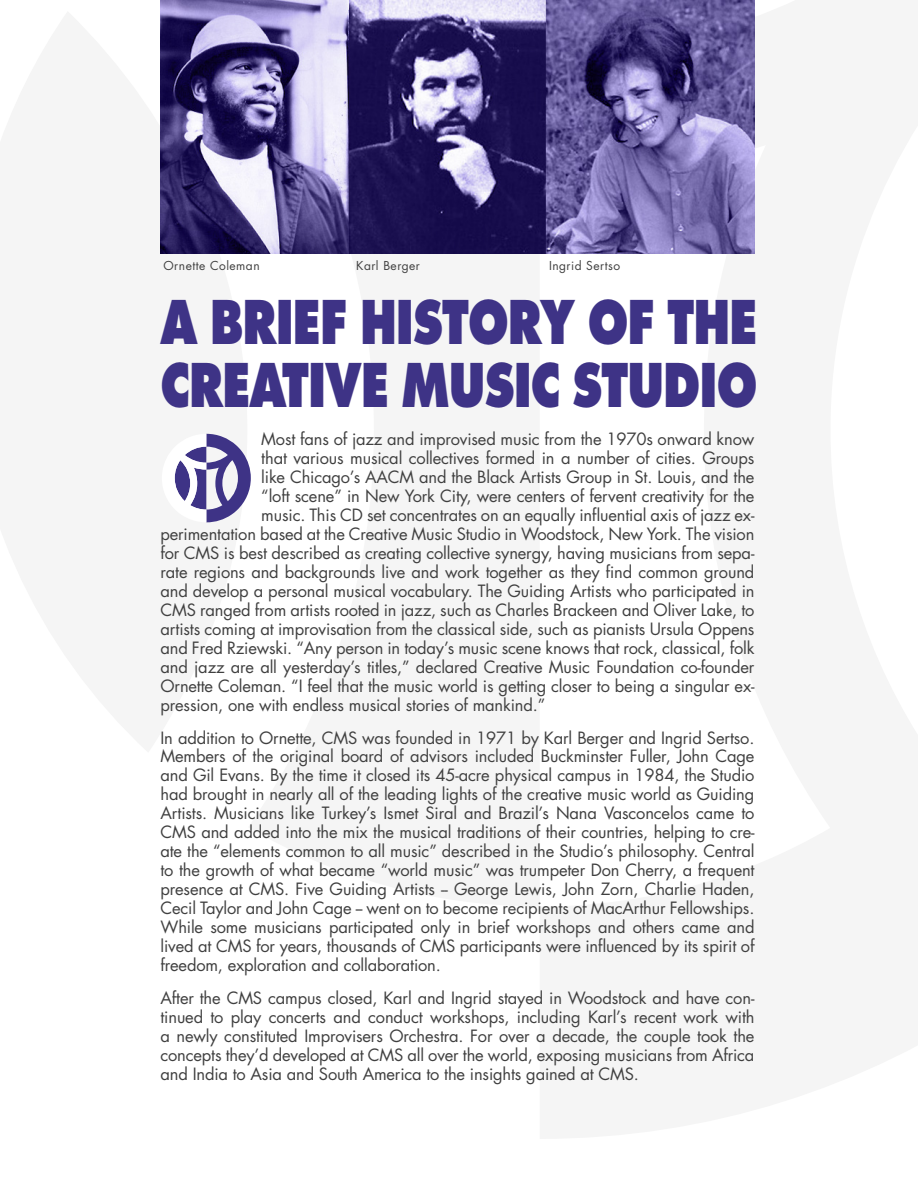
<style>
.page{position:relative;width:918px;height:1188px;background:#fff}
.page>*{position:absolute;margin:0;border:0;box-sizing:border-box;transform-origin:0 0}
.t1{font:800 58.5px/62.1px "Futura";letter-spacing:-.02em;color:#3e3386;scale:.77 1}
.t2{font:16.5px/18.9px "Futura";letter-spacing:-.01em;color:#404040;text-align:justify}
.t3{font:12px "Futura";letter-spacing:.04em;color:#404040}
</style>
<div class="page">
<img style="left:160px;top:0;width:594px;height:253px">
<svg style="left:174px;top:434px;width:77px;height:88px"></svg>
<p class="t3" style="left:164px;top:258px;width:98px">Ornette Coleman</p>
<p class="t3" style="left:356px;top:258px;width:65px">Karl Berger</p>
<p class="t3" style="left:549px;top:258px;width:73px">Ingrid Sertso</p>
<h1 class="t1" style="left:160px;top:292px;width:777px">A BRIEF HISTORY OF THE<br>CREATIVE MUSIC STUDIO</h1>
<p class="t2" style="left:261px;top:430px;width:495px">Most fans of jazz and improvised music from the 1970s onward know</p>
<p class="t2" style="left:261px;top:449px;width:495px">that various musical collectives formed in a number of cities. Groups</p>
<p class="t2" style="left:261px;top:468px;width:495px">like Chicago’s AACM and the Black Artists Group in St. Louis, and the</p>
<p class="t2" style="left:261px;top:487px;width:495px">“loft scene” in New York City, were centers of fervent creativity for the</p>
<p class="t2" style="left:261px;top:506px;width:495px">music. This CD set concentrates on an equally influential axis of jazz ex-</p>
<p class="t2" style="left:160px;top:525px;width:595px">perimentation based at the Creative Music Studio in Woodstock, New York. The vision</p>
<p class="t2" style="left:160px;top:543px;width:596px">for CMS is best described as creating collective synergy, having musicians from sepa-</p>
<p class="t2" style="left:160px;top:562px;width:595px">rate regions and backgrounds live and work together as they find common ground</p>
<p class="t2" style="left:160px;top:581px;width:596px">and develop a personal musical vocabulary. The Guiding Artists who participated in</p>
<p class="t2" style="left:160px;top:600px;width:596px">CMS ranged from artists rooted in jazz, such as Charles Brackeen and Oliver Lake, to</p>
<p class="t2" style="left:160px;top:619px;width:596px">artists coming at improvisation from the classical side, such as pianists Ursula Oppens</p>
<p class="t2" style="left:160px;top:638px;width:595px">and Fred Rziewski. “Any person in today’s music scene knows that rock, classical, folk</p>
<p class="t2" style="left:160px;top:657px;width:595px">and jazz are all yesterday’s titles,” declared Creative Music Foundation co-founder</p>
<p class="t2" style="left:160px;top:676px;width:596px">Ornette Coleman. “I feel that the music world is getting closer to being a singular ex-</p>
<p class="t2" style="left:160px;top:695px;width:386px">pression, one with endless musical stories of mankind.”</p>
<p class="t2" style="left:160px;top:728px;width:596px">In addition to Ornette, CMS was founded in 1971 by Karl Berger and Ingrid Sertso.<br>Members of the original board of advisors included Buckminster Fuller, John Cage and Gil Evans. By the time it closed its 45-acre physical campus in 1984, the Studio had brought in nearly all of the leading lights of the creative music world as Guiding Artists. Musicians like Turkey’s Ismet Siral and Brazil’s Nana Vasconcelos came to CMS and added into the mix the musical traditions of their countries, helping to cre&shy;ate the “elements common to all music” described in the Studio’s philosophy. Central to the growth of what became “world music” was trumpeter Don Cherry, a frequent presence at CMS. Five Guiding Artists -- George Lewis, John Zorn, Charlie Haden, Cecil Taylor and John Cage -- went on to become recipients of MacArthur Fellowships.<br>While some musicians participated only in brief workshops and others came and lived at CMS for years, thousands of CMS participants were influenced by its spirit of freedom, exploration and collaboration.</p>
<p class="t2" style="left:160px;top:988px;width:596px">After the CMS campus closed, Karl and Ingrid stayed in Woodstock and have con&shy;tinued to play concerts and conduct workshops, including Karl’s recent work with a newly constituted Improvisers Orchestra. For over a decade, the couple took the concepts they’d developed at CMS all over the world, exposing musicians from Africa and India to Asia and South America to the insights gained at CMS.</p>
</div>
